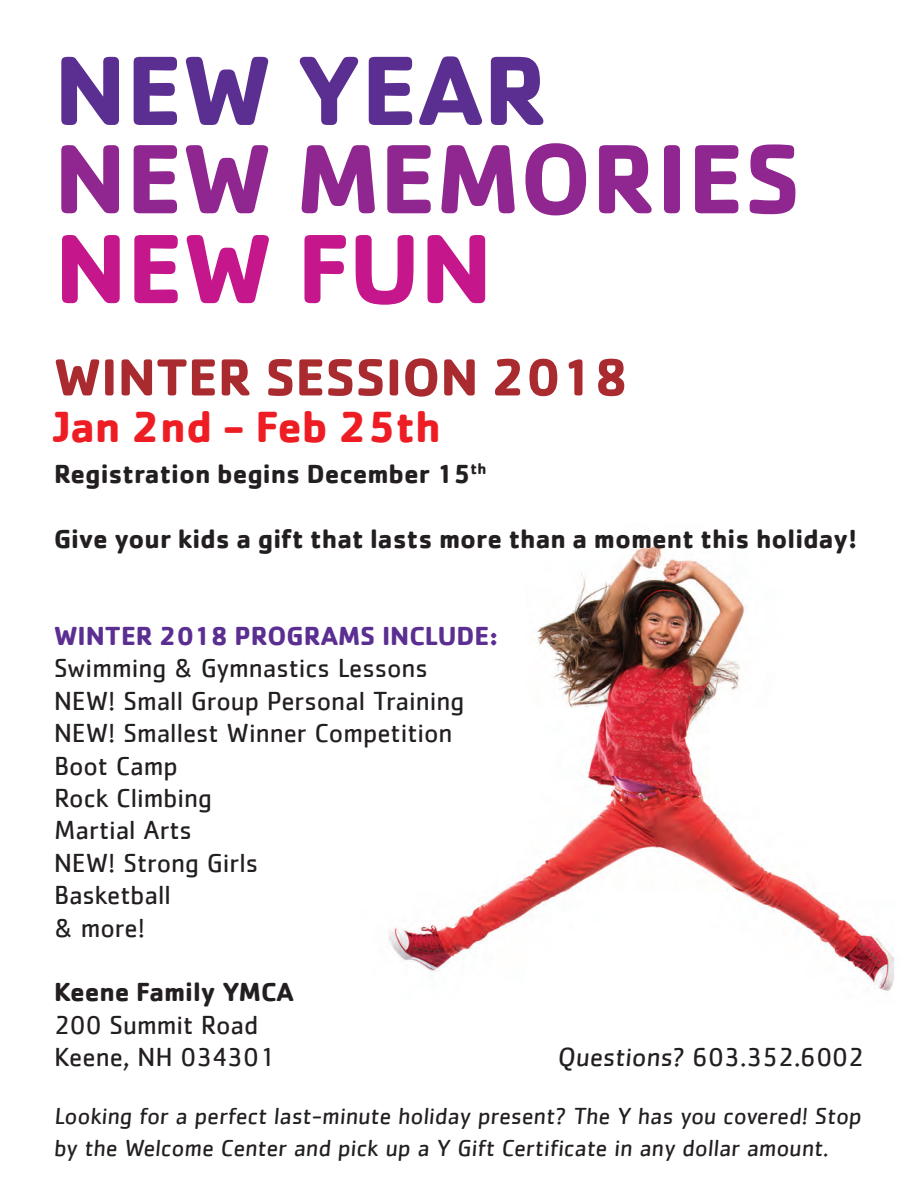
<style>
.page{position:relative;width:918px;height:1188px;background:#fff}
.page>*{position:absolute;margin:0;border:0;box-sizing:border-box;transform-origin:0 0}
.t1{font:700 102px "Cachet";color:#90268f}
.t2{font:700 102px "Cachet";color:#5b2e91}
.t3{font:700 102px "Cachet";color:#c5168c}
.t4{font:700 54px "Cachet";color:#a92b30}
.t5{font:700 45px "Cachet";color:#ee1d23}
.t6{font:27px "Cachet";color:#231f20}
.t7{font:700 27px "Cachet";color:#231f20}
.t8{font:700 27px "Cachet";color:#5b2e91}
.t9{font:24px/32.4px "Cachet";color:#231f20}
</style>
<div class="page">
<img style="left:389px;top:544px;width:505px;height:447px">
<p class="t2" style="left:54px;top:25px;width:496px">NEW YEAR</p>
<p class="t1" style="left:54px;top:113px;width:749px">NEW MEMORIES</p>
<p class="t3" style="left:55px;top:203px;width:439px">NEW FUN</p>
<p class="t4" style="left:54px;top:342px;width:576px">WINTER SESSION 2018</p>
<p class="t5" style="left:54px;top:398px;width:389px">Jan 2nd - Feb 25th</p>
<p class="t7" style="left:54px;top:456px;width:434px">Registration begins December 15<sup>th</sup></p>
<p class="t7" style="left:54px;top:521px;width:805px">Give your kids a gift that lasts more than a moment this holiday!</p>
<p class="t8" style="left:54px;top:618px;width:445px">WINTER 2018 PROGRAMS INCLUDE:</p>
<p class="t6" style="left:54px;top:653px;width:375px">Swimming &amp; Gymnastics Lessons</p>
<p class="t6" style="left:54px;top:685px;width:412px">NEW! Small Group Personal Training</p>
<p class="t6" style="left:54px;top:718px;width:400px">NEW! Smallest Winner Competition</p>
<p class="t6" style="left:54px;top:750px;width:125px">Boot Camp</p>
<p class="t6" style="left:54px;top:782px;width:160px">Rock Climbing</p>
<p class="t6" style="left:54px;top:815px;width:139px">Martial Arts</p>
<p class="t6" style="left:54px;top:847px;width:206px">NEW! Strong Girls</p>
<p class="t6" style="left:54px;top:880px;width:118px">Basketball</p>
<p class="t6" style="left:54px;top:912px;width:93px">&amp; more!</p>
<p class="t7" style="left:54px;top:975px;width:242px">Keene Family YMCA</p>
<p class="t6" style="left:54px;top:1009px;width:206px">200 Summit Road</p>
<p class="t6" style="left:54px;top:1042px;width:222px">Keene, NH 034301</p>
<p class="t6" style="left:557px;top:1042px;width:308px">Questions? 603.352.6002</p>
<p class="t9" style="left:54px;top:1099px;width:811px">Looking for a perfect last-minute holiday present? The Y has you covered! Stop by the Welcome Center and pick up a Y Gift Certificate in any dollar amount.</p>
</div>
